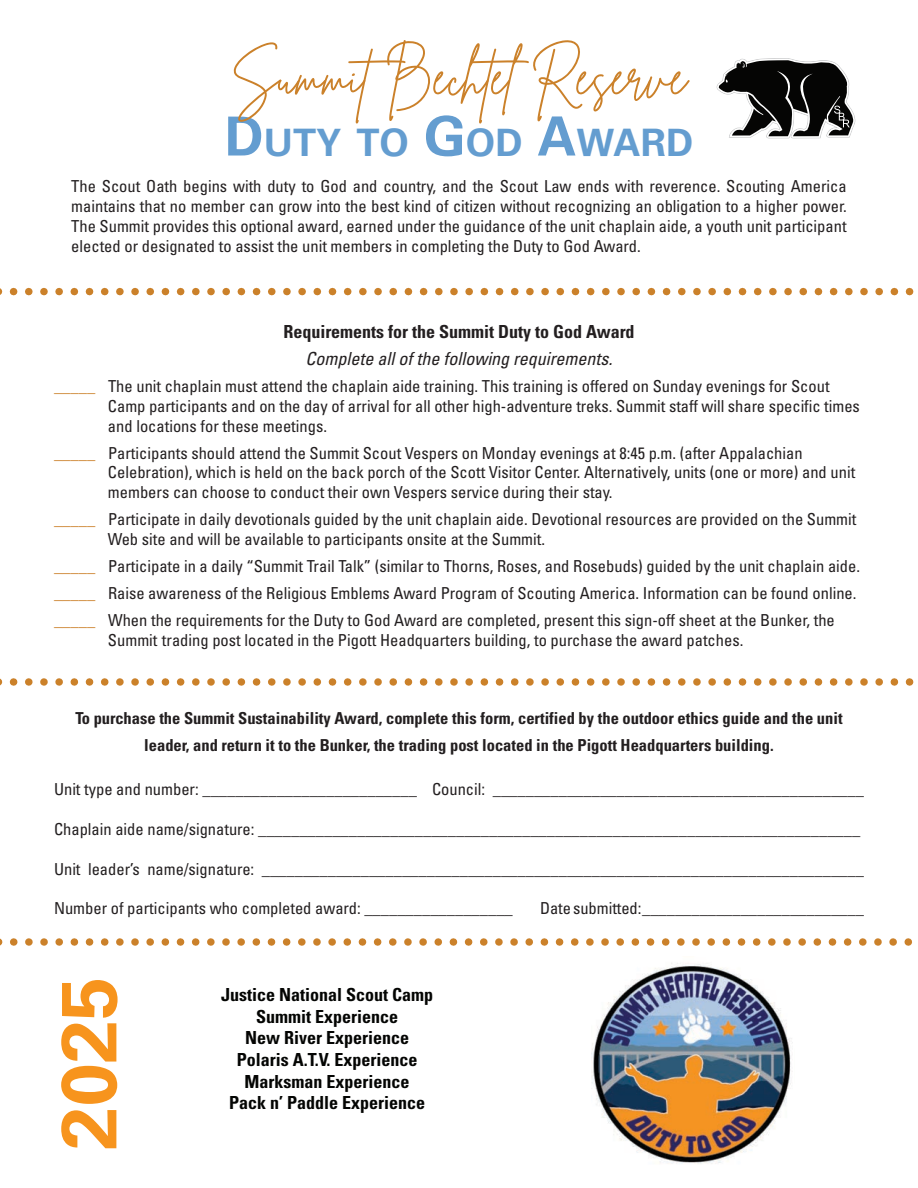
<style>
.page{position:relative;width:918px;height:1188px;background:#fff}
.page>*{position:absolute;margin:0;border:0;box-sizing:border-box;transform-origin:0 0}
.t1{font:78px "Univers LT 65 Bd";color:#f7941d}
.t2{font:51px "Brittany Signature";color:#cb812a}
.t3{font:37.8px "Univers LT 65 Bd";color:#649dd0}
.t4{font:18px/21.6px "Univers LT 67 Bd Cn";color:#040503;text-align:center}
.t5{font:18px "Univers LT 67 Bd Cn";color:#231f20}
.t6{font:18px "Univers LT 57 Cn Obl";color:#231f20}
.t7{font:16.5px/19.8px "Univers LT 57 Cn";color:#231f20}
.t8{font:16.5px/27px "Univers LT 67 Bd Cn";color:#231f20;text-align:center}
.s1{font-size:54px}
.s2{font-family:"Minion Pro";color:#cb812a}
.s3{color:#cb812a}
</style>
<div class="page">
<svg style="left:717px;top:58px;width:139px;height:80px"></svg>
<svg style="left:0;top:288px;width:914px;height:7px"></svg>
<svg style="left:0;top:678px;width:914px;height:8px"></svg>
<svg style="left:0;top:938px;width:912px;height:8px"></svg>
<img style="left:591px;top:963px;width:202px;height:201px">
<h2 class="t2" style="left:231px;top:44px;width:457px">SummitBechtel Reserve</h2>
<h3 class="t3" style="left:225px;top:120px;width:470px"><span class="s1">D</span>UTY TO <span class="s1">G</span>OD <span class="s1">A</span>WARD</h3>
<p class="t7" style="left:71px;top:176px;width:777px;text-align:justify">The Scout Oath begins with duty to God and country, and the Scout Law ends with reverence. Scouting America maintains that no member can grow into the best kind of citizen without recognizing an obligation to a higher power.<br>The Summit provides this optional award, earned under the guidance of the unit chaplain aide, a youth unit participant elected or designated to assist the unit members in completing the Duty to God Award.</p>
<p class="t5" style="left:284px;top:321px;width:352px">Requirements for the Summit Duty to God Award</p>
<p class="t6" style="left:305px;top:348px;width:309px">Complete all of the following requirements.</p>
<p class="t7" style="left:108px;top:376px;width:753px;text-indent:-54px"><span class="s2">_____</span> The unit chaplain must attend the chaplain aide training. This training is offered on Sunday evenings for Scout<br>Camp participants and on the day of arrival for all other high-adventure treks. Summit staff will share specific times and locations for these meetings.</p>
<p class="t7" style="left:108px;top:443px;width:749px;text-indent:-54px"><span class="s3">_____</span> Participants should attend the Summit Scout Vespers on Monday evenings at 8:45 p.m. (after Appalachian<br>Celebration), which is held on the back porch of the Scott Visitor Center. Alternatively, units (one or more) and unit members can choose to conduct their own Vespers service during their stay.</p>
<p class="t7" style="left:108px;top:509px;width:750px;text-indent:-54px"><span class="s3">_____</span> Participate in daily devotionals guided by the unit chaplain aide. Devotional resources are provided on the Summit<br>Web site and will be available to participants onsite at the Summit.</p>
<p class="t7" style="left:54px;top:552px;width:808px;line-height:27px"><span class="s3">_____</span> Participate in a daily “Summit Trail Talk” (similar to Thorns, Roses, and Rosebuds) guided by the unit chaplain aide. <span class="s3">_____</span> Raise awareness of the Religious Emblems Award Program of Scouting America. Information can be found online. <span class="s3">_____</span> When the requirements for the Duty to God Award are completed, present this sign-off sheet at the Bunker, the</p>
<p class="t7" style="left:108px;top:630px;width:637px">Summit trading post located in the Pigott Headquarters building, to purchase the award patches.</p>
<p class="t8" style="left:75px;top:704px;width:769px">To purchase the Summit Sustainability Award, complete this form, certified by the outdoor ethics guide and the unit leader, and return it to the Bunker, the trading post located in the Pigott Headquarters building.</p>
<p class="t7" style="left:54px;top:779px;width:811px">Unit type and number: __________________________ Council: _____________________________________________</p>
<p class="t7" style="left:54px;top:819px;width:808px">Chaplain aide name/signature: _________________________________________________________________________</p>
<p class="t7" style="left:54px;top:859px;width:812px">Unit leader’s name/signature: _________________________________________________________________________</p>
<p class="t7" style="left:54px;top:898px;width:460px">Number of participants who completed award: __________________</p>
<p class="t7" style="left:540px;top:898px;width:325px">Date submitted: ___________________________</p>
<h1 class="t1" style="left:43px;top:1150px;width:175px;rotate:-90deg">2025</h1>
<p class="t4" style="left:221px;top:984px;width:214px">Justice National Scout Camp<br>Summit Experience<br>New River Experience<br>Polaris A.T.V. Experience<br>Marksman Experience<br>Pack n’ Paddle Experience</p>
</div>
